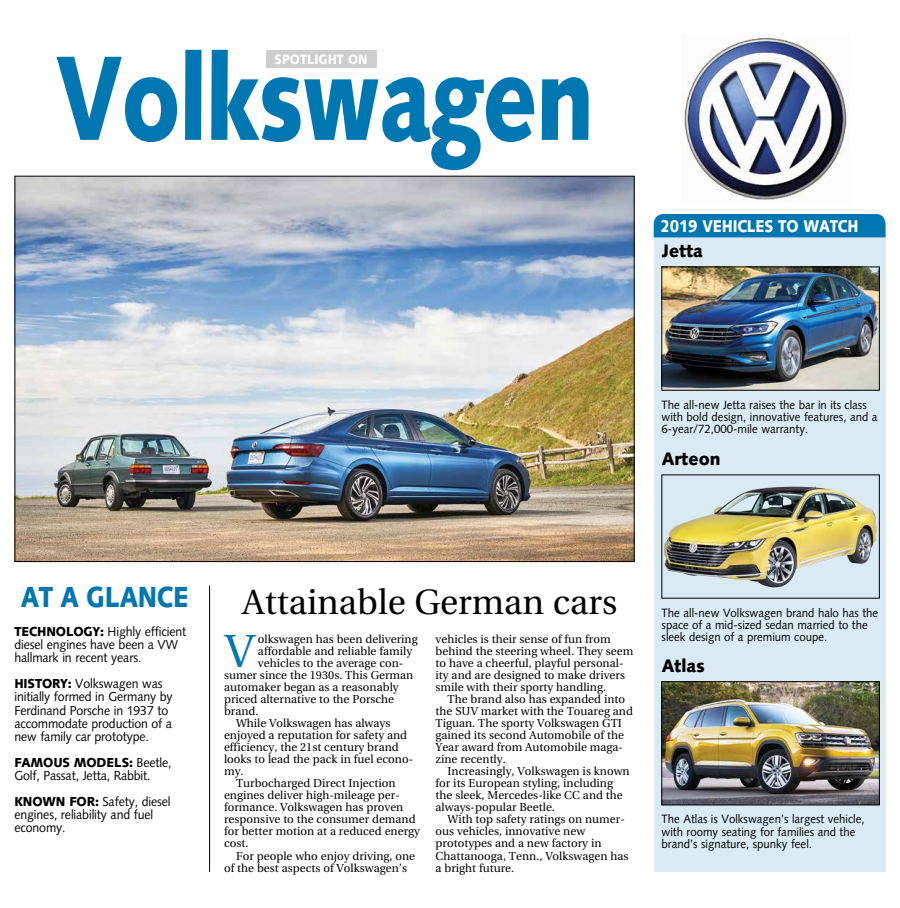
<style>
.page{position:relative;width:900px;height:908px;background:#fff}
.page>*{position:absolute;margin:0;border:0;box-sizing:border-box;transform-origin:0 0}
.t1{font:900 120px "Syntax";letter-spacing:-.015em;color:#0077b1;scale:.77 1}
.t2{font:46.3px "Utopia";color:#0077b1}
.t3{font:35px "Utopia";color:#000}
.t4{font:900 29px "Syntax";letter-spacing:-.015em;color:#0077b1;scale:.86 1}
.t5{font:900 18px "Syntax";color:#000;scale:.95 1}
.t6{font:900 17px "Syntax";letter-spacing:-.015em;color:#fff;scale:.86 1}
.t7{font:900 13.5px "Syntax";color:#fff;scale:.9 1}
.t8{font:13px/13.1px "Syntax";letter-spacing:-.01em;color:#000;scale:.95 1}
.t9{font:12px/12.2px "Syntax";color:#000;scale:.95 1}
.t10{font:11.5px/12px "Utopia";color:#000}
.s1{font-weight:900}
</style>
<div class="page">
<img style="left:682px;top:34px;width:167px;height:166px">
<hr style="left:209px;top:585px;width:1px;height:286px;background:#000">
<div style="left:266px;top:50px;width:111px;height:17px;background:#cdcdcd"></div>
<div style="left:654px;top:233px;width:232px;height:638px;background:#d9eaf3"></div>
<img style="left:16px;top:178px;width:617px;height:382px">
<div style="left:654px;top:214px;width:232px;height:23px;background:#0077b1"></div>
<img style="left:664px;top:268px;width:214px;height:120px">
<div style="left:662px;top:266px;width:218px;height:124px;border:1px solid #000"></div>
<img style="left:664px;top:486px;width:213px;height:101px">
<img style="left:664px;top:683px;width:214px;height:120px">
<div style="left:662px;top:681px;width:218px;height:124px;border:1px solid #000"></div>
<h1 class="t1" style="left:56px;top:27px;width:701px">Volkswagen</h1>
<p class="t7" style="left:275px;top:51px;width:105px">SPOTLIGHT ON</p>
<h3 class="t6" style="left:661px;top:216px;width:232px">2019 VEHICLES TO WATCH</h3>
<h3 class="t5" style="left:662px;top:240px;width:45px">Jetta</h3>
<p class="t9" style="left:662px;top:398px;width:229px">The all-new Jetta raises the bar in its class with bold design, innovative features, and a<br>6-year/72,000-mile warranty.</p>
<h3 class="t5" style="left:662px;top:448px;width:63px">Arteon</h3>
<h3 class="t4" style="left:21px;top:580px;width:197px">AT A GLANCE</h3>
<h3 class="t3" style="left:242px;top:582px;width:376px">Attainable German cars</h3>
<p class="t8" style="left:14px;top:624px;width:183px"><span class="s1">TECHNOLOGY:</span> Highly efficient diesel engines have been a VW hallmark in recent years.</p>
<p class="t8" style="left:14px;top:677px;width:168px"><span class="s1">HISTORY:</span> Volkswagen was initially formed in Germany by<br>Ferdinand Porsche in 1937 to accommodate production of a new family car prototype.</p>
<p class="t8" style="left:14px;top:755px;width:167px"><span class="s1">FAMOUS MODELS:</span> Beetle,<br>Golf, Passat, Jetta, Rabbit.</p>
<p class="t8" style="left:14px;top:794px;width:166px"><span class="s1">KNOWN FOR:</span> Safety, diesel engines, reliability and fuel economy.</p>
<h2 class="t2" style="left:225px;top:625px;width:31px">V</h2>
<p class="t10" style="left:258px;top:633px;width:161px">olkswagen has been delivering</p>
<p class="t10" style="left:258px;top:645px;width:156px">affordable and reliable family</p>
<p class="t10" style="left:258px;top:657px;width:147px">vehicles to the average con-</p>
<p class="t10" style="left:224px;top:669px;width:191px">sumer since the 1930s. This German</p>
<p class="t10" style="left:224px;top:681px;width:176px">automaker began as a reasonably</p>
<p class="t10" style="left:224px;top:693px;width:172px">priced alternative to the Porsche</p>
<p class="t10" style="left:224px;top:705px;width:36px">brand.</p>
<p class="t10" style="left:236px;top:717px;width:156px">While Volkswagen has always</p>
<p class="t10" style="left:224px;top:729px;width:185px">enjoyed a reputation for safety and</p>
<p class="t10" style="left:224px;top:741px;width:176px">efficiency, the 21st century brand</p>
<p class="t10" style="left:224px;top:753px;width:191px">looks to lead the pack in fuel econo-</p>
<p class="t10" style="left:224px;top:765px;width:21px">my.</p>
<p class="t10" style="left:236px;top:777px;width:161px">Turbocharged Direct Injection</p>
<p class="t10" style="left:224px;top:789px;width:177px">engines deliver high-mileage per-</p>
<p class="t10" style="left:224px;top:801px;width:181px">formance. Volkswagen has proven</p>
<p class="t10" style="left:224px;top:813px;width:193px">responsive to the consumer demand</p>
<p class="t10" style="left:224px;top:825px;width:197px">for better motion at a reduced energy</p>
<p class="t10" style="left:224px;top:837px;width:26px">cost.</p>
<p class="t10" style="left:236px;top:849px;width:181px">For people who enjoy driving, one</p>
<p class="t10" style="left:224px;top:861px;width:185px">of the best aspects of Volkswagen’s</p>
<p class="t10" style="left:436px;top:633px;width:199px">vehicles is their sense of fun from behind the steering wheel. They seem to have a cheerful, playful personal&shy;ity and are designed to make drivers smile with their sporty handling.</p>
<p class="t10" style="left:436px;top:693px;width:199px;text-indent:12px">The brand also has expanded into the SUV market with the Touareg and<br>Tiguan. The sporty Volkswagen GTI gained its second Automobile of the<br>Year award from Automobile maga&shy;zine recently.</p>
<p class="t10" style="left:436px;top:765px;width:196px;text-indent:12px">Increasingly, Volkswagen is known for its European styling, including the sleek, Mercedes-like CC and the always-popular Beetle.</p>
<p class="t10" style="left:436px;top:813px;width:194px;text-indent:12px">With top safety ratings on numer&shy;ous vehicles, innovative new prototypes and a new factory in<br>Chattanooga, Tenn., Volkswagen has a bright future.</p>
<p class="t9" style="left:662px;top:606px;width:230px">The all-new Volkswagen brand halo has the space of a mid-sized sedan married to the sleek design of a premium coupe.</p>
<h3 class="t5" style="left:662px;top:655px;width:46px">Atlas</h3>
<p class="t9" style="left:662px;top:812px;width:215px">The Atlas is Volkswagen’s largest vehicle, with roomy seating for families and the brand’s signature, spunky feel.</p>
</div>
